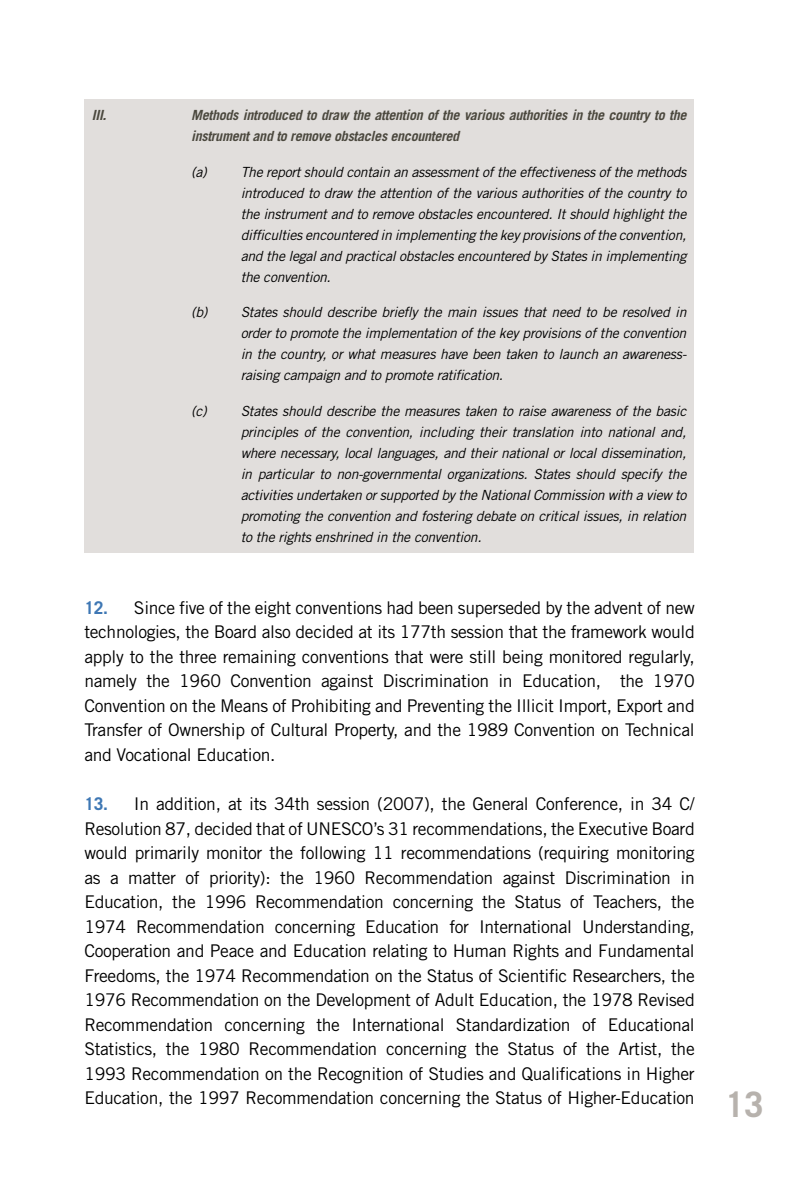
<style>
.page{position:relative;width:794px;height:1191px;background:#fff}
.page>*{position:absolute;margin:0;border:0;box-sizing:border-box;transform-origin:0 0}
.t1{font:700 35px "Trade Gothic LT";color:#b7b2ad}
.t2{font:17.5px/24.5px "Trade Gothic LT";letter-spacing:-.02em;color:#000;text-align:justify}
.t3{font:italic 14px/21px "Trade Gothic LT";letter-spacing:-.02em;color:#000;text-align:justify}
.t4{font:italic 700 14px/21px "Trade Gothic LT";letter-spacing:-.02em;color:#4b483e}
.s1{font-weight:700;color:#3e77b4}
</style>
<div class="page">
<div style="left:84px;top:99px;width:610px;height:453px;background:#e1dedc"></div>
<p class="t4" style="left:92px;top:104px;width:16px">III.</p>
<p class="t4" style="left:191px;top:104px;width:497px">Methods introduced to draw the attention of the various authorities in the country to the instrument and to remove obstacles encountered</p>
<p class="t3" style="left:191px;top:161px;width:17px">(a)</p>
<p class="t3" style="left:241px;top:161px;width:447px">The report should contain an assessment of the effectiveness of the methods introduced to draw the attention of the various authorities of the country to the instrument and to remove obstacles encountered. It should highlight the difficulties encountered in implementing the key provisions of the convention, and the legal and practical obstacles encountered by States in implementing the convention.</p>
<p class="t3" style="left:241px;top:302px;width:447px;text-indent:-50px">(b) States should describe briefly the main issues that need to be resolved in order to promote the implementation of the key provisions of the convention in the country, or what measures have been taken to launch an awareness&shy;raising campaign and to promote ratification.</p>
<p class="t3" style="left:191px;top:401px;width:17px">(c)</p>
<p class="t3" style="left:241px;top:401px;width:447px">States should describe the measures taken to raise awareness of the basic principles of the convention, including their translation into national and, where necessary, local languages, and their national or local dissemination, in particular to non-governmental organizations. States should specify the activities undertaken or supported by the National Commission with a view to promoting the convention and fostering debate on critical issues, in relation to the rights enshrined in the convention.</p>
<p class="t2" style="left:84px;top:595px;width:612px"><span class="s1">12.</span> Since five of the eight conventions had been superseded by the advent of new technologies, the Board also decided at its 177th session that the framework would apply to the three remaining conventions that were still being monitored regularly, namely the 1960 Convention against Discrimination in Education, the 1970<br>Convention on the Means of Prohibiting and Preventing the Illicit Import, Export and Transfer of Ownership of Cultural Property, and the 1989 Convention on Technical and Vocational Education.</p>
<p class="t2" style="left:84px;top:791px;width:612px"><span class="s1">13.</span> In addition, at its 34th session (2007), the General Conference, in 34 C/ Resolution 87, decided that of UNESCO’s 31 recommendations, the Executive Board would primarily monitor the following 11 recommendations (requiring monitoring as a matter of priority): the 1960 Recommendation against Discrimination in Education, the 1996 Recommendation concerning the Status of Teachers, the 1974 Recommendation concerning Education for International Understanding, Cooperation and Peace and Education relating to Human Rights and Fundamental Freedoms, the 1974 Recommendation on the Status of Scientific Researchers, the 1976 Recommendation on the Development of Adult Education, the 1978 Revised Recommendation concerning the International Standardization of Educational Statistics, the 1980 Recommendation concerning the Status of the Artist, the 1993 Recommendation on the Recognition of Studies and Qualifications in Higher Education, the 1997 Recommendation concerning the Status of Higher-Education</p>
<h1 class="t1" style="left:725px;top:1082px;width:40px">13</h1>
</div>
